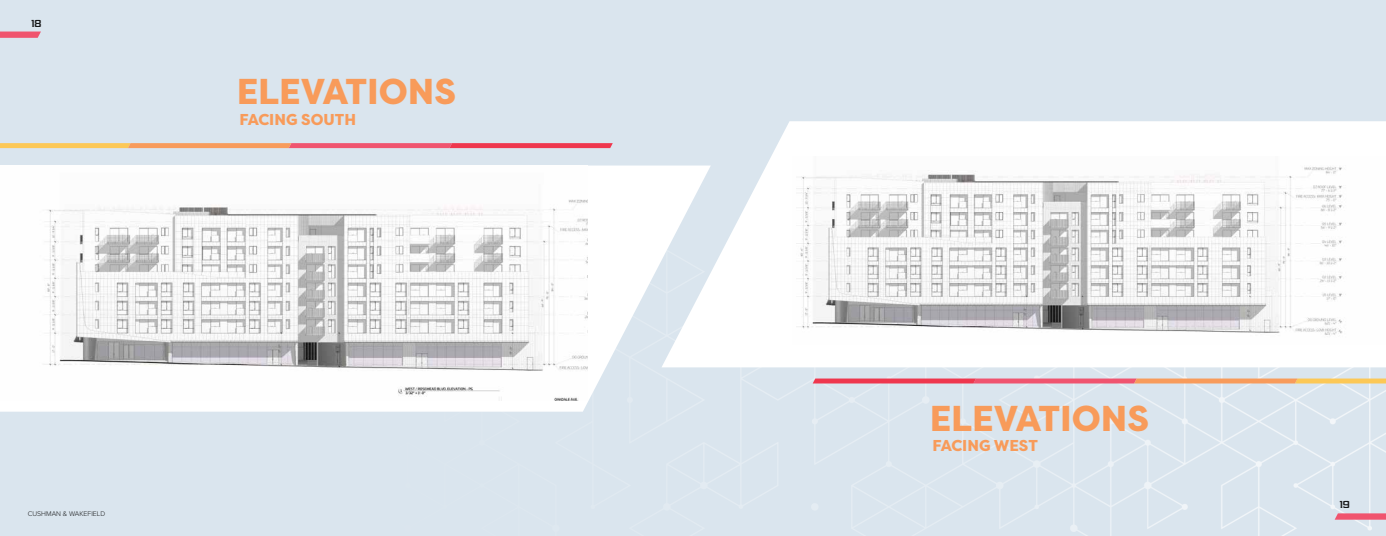
<style>
.page{position:relative;width:1386px;height:536px;background:#dae5ee}
.page>*{position:absolute;margin:0;border:0;box-sizing:border-box;transform-origin:0 0}
.t1{font:800 35.88px "Filson Pro";color:#f89b5a}
.t2{font:800 15.75px "Filson Pro";color:#f89b5a}
.t3{font:700 9.62px "Vibrocentric";color:#161718}
.t4{font:300 7px "Proxima Nova";color:#161718}
</style>
<div class="page">
<img style="left:261px;top:148px;width:1125px;height:388px">
<svg style="left:0;top:143px;width:613px;height:5px;background:#f37a60"></svg>
<svg style="left:813px;top:378px;width:573px;height:5px;background:#f17e6b"></svg>
<svg style="left:0;top:32px;width:41px;height:6px"></svg>
<svg style="left:1335px;top:513px;width:51px;height:6px"></svg>
<svg style="left:0;top:165px;width:711px;height:246px;fill:#fff"></svg>
<svg style="left:662px;top:121px;width:724px;height:246px;fill:#fff"></svg>
<img style="left:0;top:165px;width:587px;height:235px">
<img style="left:792px;top:157px;width:594px;height:187px">
<p class="t3" style="left:31px;top:17px;width:12px">18</p>
<h1 class="t1" style="left:237px;top:69px;width:221px">ELEVATIONS</h1>
<p class="t2" style="left:239px;top:109px;width:118px">FACING SOUTH</p>
<p class="t4" style="left:28px;top:508px;width:79px">CUSHMAN &amp; WAKEFIELD</p>
<h1 class="t1" style="left:930px;top:396px;width:221px">ELEVATIONS</h1>
<p class="t2" style="left:932px;top:436px;width:107px">FACING WEST</p>
<p class="t3" style="left:1340px;top:499px;width:12px">19</p>
</div>
